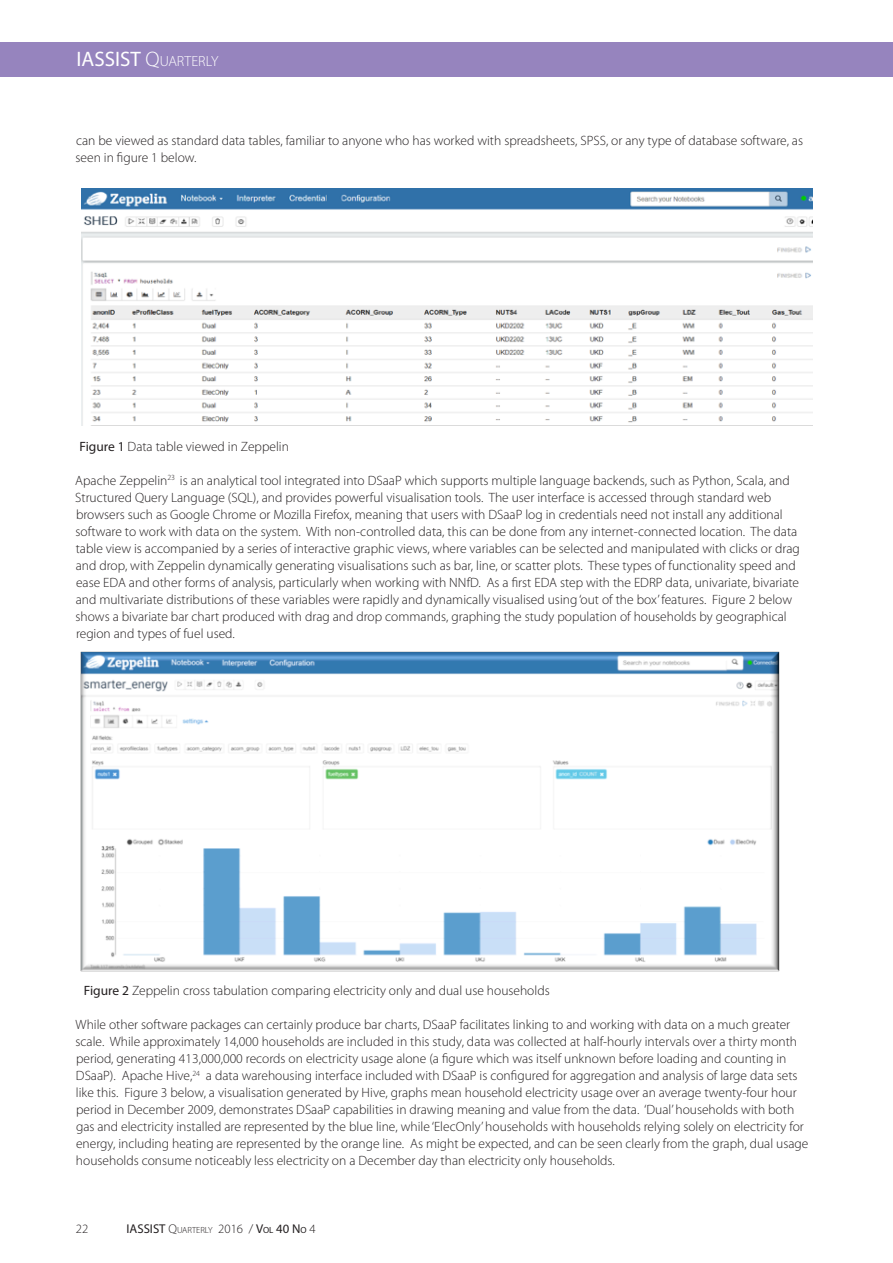
<style>
.page{position:relative;width:893px;height:1263px;background:#fff}
.page>*{position:absolute;margin:0;border:0;box-sizing:border-box;transform-origin:0 0}
.t1{font:300 14.7px "Myriad Pro";color:#fff}
.t2{font:300 13.5px/17px "Myriad Pro";color:#231f20}
.t3{font:12.75px "Myriad Pro";color:#231f20}
.t4{font:300 12.75px "Myriad Pro";color:#231f20}
.s1{font-weight:400;font-size:21px}
.s2{font-size:21px}
.s3{font-weight:400}
.s4{font-weight:300}
.s5{font-weight:300;font-size:8.85px}
.s6{font-size:8.85px}
</style>
<div class="page">
<div style="left:0;top:43px;width:893px;height:34px;background:#9684be"></div>
<img style="left:82px;top:189px;width:730px;height:236px">
<img style="left:80px;top:651px;width:700px;height:321px">
<p class="t1" style="left:77px;top:52px;width:143px"><span class="s1">IASSIST</span> <span class="s2">Q</span>UARTERLY</p>
<p class="t2" style="left:76px;top:131px;width:729px">can be viewed as standard data tables, familiar to anyone who has worked with spreadsheets, SPSS, or any type of database software, as seen in figure 1 below.</p>
<p class="t2" style="left:79px;top:438px;width:211px"><span class="s3">Figure 1</span> Data table viewed in Zeppelin</p>
<p class="t2" style="left:75px;top:472px;width:726px">Apache Zeppelin<sup>23</sup> is an analytical tool integrated into DSaaP which supports multiple language backends, such as Python, Scala, and Structured Query Language (SQL), and provides powerful visualisation tools. The user interface is accessed through standard web browsers such as Google Chrome or Mozilla Firefox, meaning that users with DSaaP log in credentials need not install any additional software to work with data on the system. With non-controlled data, this can be done from any internet-connected location. The data table view is accompanied by a series of interactive graphic views, where variables can be selected and manipulated with clicks or drag and drop, with Zeppelin dynamically generating visualisations such as bar, line, or scatter plots. These types of functionality speed and ease EDA and other forms of analysis, particularly when working with NNfD. As a first EDA step with the EDRP data, univariate, bivariate and multivariate distributions of these variables were rapidly and dynamically visualised using ‘out of the box’ features. Figure 2 below shows a bivariate bar chart produced with drag and drop commands, graphing the study population of households by geographical region and types of fuel used.</p>
<p class="t2" style="left:84px;top:982px;width:467px"><span class="s3">Figure 2</span> Zeppelin cross tabulation comparing electricity only and dual use households</p>
<p class="t2" style="left:76px;top:1016px;width:734px">While other software packages can certainly produce bar charts, DSaaP facilitates linking to and working with data on a much greater scale. While approximately 14,000 households are included in this study, data was collected at half-hourly intervals over a thirty month period, generating 413,000,000 records on electricity usage alone (a figure which was itself unknown before loading and counting in DSaaP). Apache Hive,<sup>24</sup> a data warehousing interface included with DSaaP is configured for aggregation and analysis of large data sets like this. Figure 3 below, a visualisation generated by Hive, graphs mean household electricity usage over an average twenty-four hour period in December 2009, demonstrates DSaaP capabilities in drawing meaning and value from the data. ‘Dual’ households with both gas and electricity installed are represented by the blue line, while ‘ElecOnly’ households with households relying solely on electricity for energy, including heating are represented by the orange line. As might be expected, and can be seen clearly from the graph, dual usage households consume noticeably less electricity on a December day than electricity only households.</p>
<p class="t4" style="left:76px;top:1221px;width:14px">22</p>
<p class="t3" style="left:127px;top:1221px;width:191px">IASSIST <span class="s4">Q</span><span class="s5">UARTERLY</span> <span class="s4">2016 /</span> V<span class="s6">ol</span> 40 N<span class="s6">o</span> <span class="s4">4</span></p>
</div>
